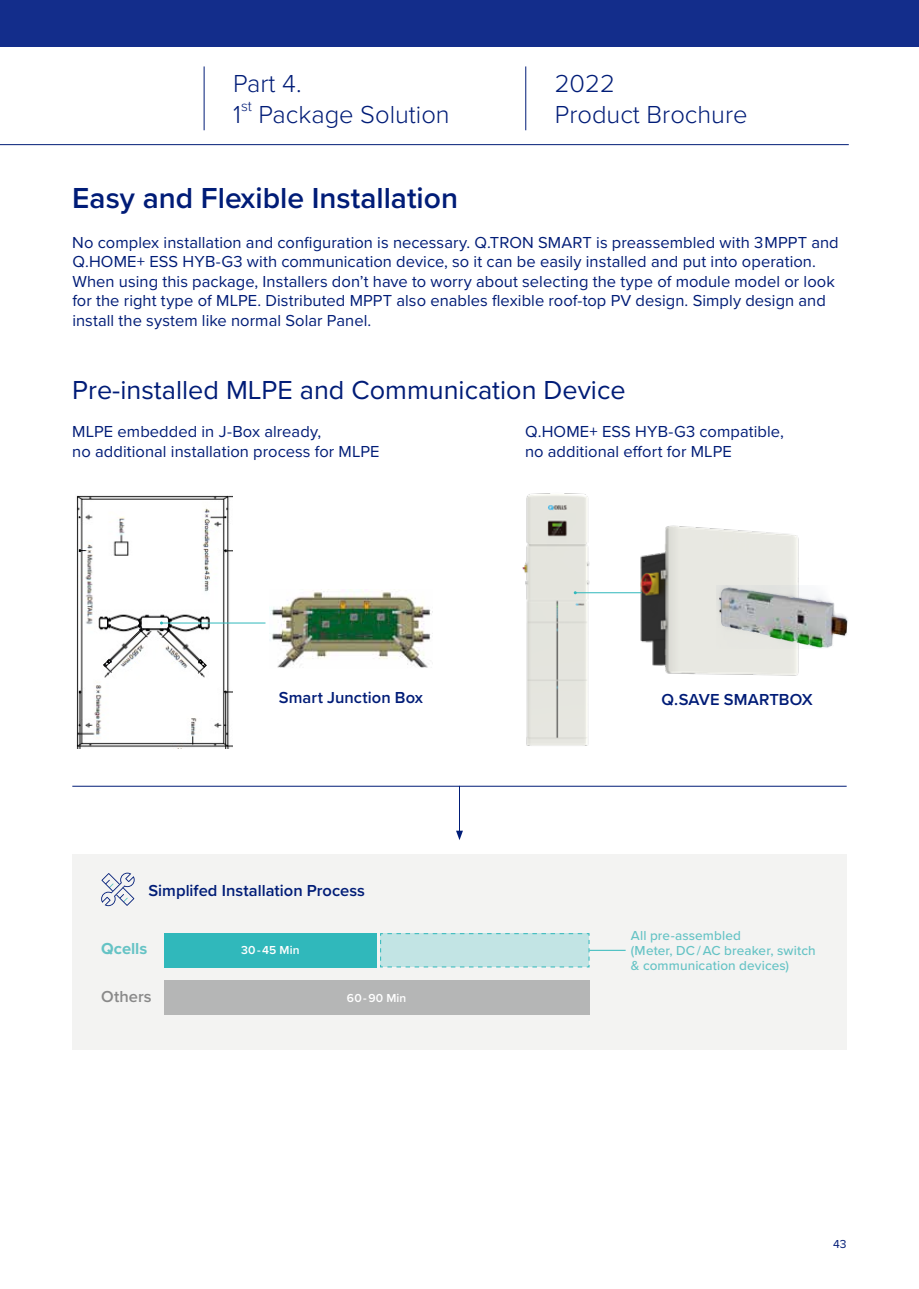
<style>
.page{position:relative;width:919px;height:1289px;background:#fff}
.page>*{position:absolute;margin:0;border:0;box-sizing:border-box;transform-origin:0 0}
.t1{font:600 30px "Proxima Nova";color:#001c77}
.t2{font:27px "Proxima Nova";color:#001c77}
.t3{font:300 25.5px/30.6px "Proxima Nova";color:#001c77}
.t4{font:16.5px/19.5px "Proxima Nova";letter-spacing:.005em;color:#001c77}
.t5{font:600 16.5px "Proxima Nova";color:#001c77}
.t6{font:700 16.5px "Proxima Nova";color:#65c3c5}
.t7{font:600 16.5px "Proxima Nova";letter-spacing:.005em;color:#898989}
.t8{font:300 14.85px "Proxima Nova";color:#001c77}
.t9{font:500 13.5px/15px "Proxima Nova";letter-spacing:.01em;color:#65c3c5}
.t10{font:600 12px "Proxima Nova";letter-spacing:.015em;color:#fff}
.t11{font:12px "Proxima Nova";color:#001c77}
</style>
<div class="page">
<hr style="left:0;top:144px;width:848px;height:1px;background:#001c77">
<hr style="left:204px;top:66px;width:1px;height:64px;background:#001c77">
<hr style="left:525px;top:66px;width:1px;height:64px;background:#001c77">
<div style="left:0;top:0;width:918px;height:47px;background:#132d8b"></div>
<div style="left:72px;top:854px;width:774px;height:195px;background:#f3f3f2"></div>
<svg style="left:101px;top:872px;width:34px;height:34px"></svg>
<div style="left:164px;top:980px;width:425px;height:34px;background:#b5b6b6"></div>
<div style="left:164px;top:933px;width:212px;height:34px;background:#30b8bb"></div>
<div style="left:380px;top:933px;width:209px;height:34px;background:#c2e4e4"></div>
<hr style="left:589px;top:949px;width:36px;height:1px;background:#30b8bb">
<img style="left:522px;top:493px;width:67px;height:253px">
<img style="left:583px;top:509px;width:237px;height:183px">
<img style="left:716px;top:586px;width:132px;height:62px">
<img style="left:269px;top:589px;width:164px;height:79px">
<img style="left:76px;top:495px;width:157px;height:254px">
<hr style="left:72px;top:785px;width:774px;height:1px;background:#001c77">
<hr style="left:459px;top:785px;width:1px;height:48px;background:#001c77">
<svg style="left:456px;top:830px;width:7px;height:10px"></svg>
<hr style="left:575px;top:592px;width:66px;height:1px;background:#30b8bb">
<hr style="left:161px;top:622px;width:104px;height:1px;background:#30b8bb">
<h3 class="t3" style="left:233px;top:67px;width:70px">Part 4.<br>1</h3>
<p class="t8" style="left:241px;top:95px;width:12px">st</p>
<h3 class="t3" style="left:258px;top:98px;width:193px">Package Solution</h3>
<h3 class="t3" style="left:554px;top:67px;width:194px">2022<br>Product Brochure</h3>
<h1 class="t1" style="left:72px;top:175px;width:387px">Easy and Flexible Installation</h1>
<p class="t4" style="left:72px;top:232px;width:767px">No complex installation and configuration is necessary. Q.TRON SMART is preassembled with 3MPPT and Q.HOME+ ESS HYB-G3 with communication device, so it can be easily installed and put into operation.<br>When using this package, Installers don’t have to worry about selecting the type of module model or look for the right type of MLPE. Distributed MPPT also enables flexible roof-top PV design. Simply design and install the system like normal Solar Panel.</p>
<h2 class="t2" style="left:72px;top:370px;width:554px">Pre-installed MLPE and Communication Device</h2>
<p class="t4" style="left:72px;top:421px;width:309px">MLPE embedded in J-Box already,<br>no additional installation process for MLPE</p>
<p class="t5" style="left:279px;top:685px;width:146px">Smart Junction Box</p>
<p class="t5" style="left:148px;top:877px;width:218px">Simplifed Installation Process</p>
<p class="t6" style="left:101px;top:936px;width:48px">Qcells</p>
<p class="t7" style="left:101px;top:983px;width:52px">Others</p>
<p class="t10" style="left:241px;top:941px;width:60px">30 - 45 Min</p>
<p class="t10" style="left:347px;top:988px;width:61px">60 - 90 Min</p>
<p class="t4" style="left:525px;top:421px;width:260px">Q.HOME+ ESS HYB-G3 compatible, no additional effort for MLPE</p>
<p class="t5" style="left:661px;top:687px;width:153px">Q.SAVE SMARTBOX</p>
<p class="t9" style="left:630px;top:927px;width:186px">All pre-assembled<br>(Meter, DC / AC breaker, switch &amp; communication devices)</p>
<p class="t11" style="left:833px;top:1234px;width:15px">43</p>
</div>
